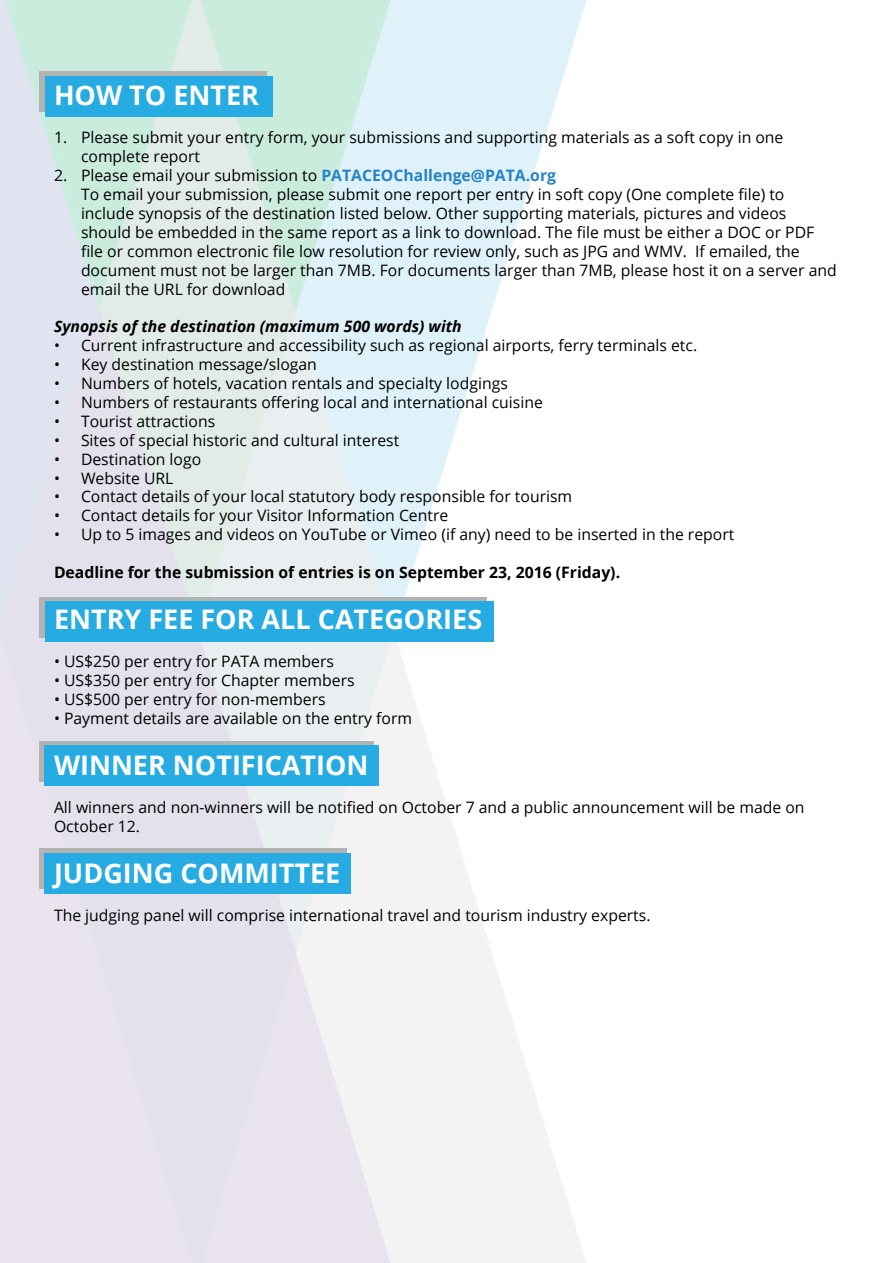
<style>
.page{position:relative;width:893px;height:1263px;background:#fff}
.page>*{position:absolute;margin:0;border:0;box-sizing:border-box;transform-origin:0 0}
.t1{font:700 27px "Open Sans";color:#fff}
.t2{font:15.75px/18.9px "Open Sans";color:#000}
.t3{font:700 15.75px "Open Sans";color:#000}
.t4{font:italic 700 15.75px "Open Sans";color:#000}
.s1{font-weight:700;color:#2683c6}
</style>
<div class="page">
<img style="left:0;top:0;width:587px;height:1263px">
<div style="left:39px;top:71px;width:227px;height:41px;background:#b3b3b3"></div>
<div style="left:45px;top:76px;width:228px;height:40px;background:#26abe2"></div>
<svg style="left:39px;top:597px;width:448px;height:40px;background:#99b1bb"></svg>
<div style="left:45px;top:602px;width:448px;height:40px;background:#26abe2"></div>
<svg style="left:39px;top:741px;width:335px;height:40px;background:#97b1bc"></svg>
<div style="left:45px;top:746px;width:334px;height:40px;background:#26abe2"></div>
<div style="left:39px;top:848px;width:307px;height:41px;background:#b3b3b3"></div>
<div style="left:45px;top:853px;width:306px;height:40px;background:#26abe2"></div>
<h1 class="t1" style="left:54px;top:77px;width:207px">HOW TO ENTER</h1>
<p class="t2" style="left:81px;top:128px;width:704px;text-indent:-27px">1. Please submit your entry form, your submissions and supporting materials as a soft copy in one complete report</p>
<p class="t2" style="left:81px;top:166px;width:757px;text-indent:-27px">2. Please email your submission to <span class="s1">PATACEOChallenge@PATA.org<br></span>To email your submission, please submit one report per entry in soft copy (One complete file) to include synopsis of the destination listed below. Other supporting materials, pictures and videos should be embedded in the same report as a link to download. The file must be either a DOC or PDF file or common electronic file low resolution for review only, such as JPG and WMV. If emailed, the document must not be larger than 7MB. For documents larger than 7MB, please host it on a server and email the URL for download</p>
<p class="t4" style="left:54px;top:315px;width:409px">Synopsis of the destination (maximum 500 words) with</p>
<p class="t2" style="left:54px;top:336px;width:645px">• Current infrastructure and accessibility such as regional airports, ferry terminals etc.</p>
<p class="t2" style="left:54px;top:355px;width:264px">• Key destination message/slogan</p>
<p class="t2" style="left:54px;top:373px;width:455px">• Numbers of hotels, vacation rentals and specialty lodgings</p>
<p class="t2" style="left:54px;top:392px;width:490px">• Numbers of restaurants offering local and international cuisine</p>
<p class="t2" style="left:54px;top:411px;width:163px">• Tourist attractions</p>
<p class="t2" style="left:54px;top:430px;width:347px">• Sites of special historic and cultural interest</p>
<p class="t2" style="left:54px;top:449px;width:149px">• Destination logo</p>
<p class="t2" style="left:54px;top:468px;width:121px">• Website URL</p>
<p class="t2" style="left:54px;top:487px;width:520px">• Contact details of your local statutory body responsible for tourism</p>
<p class="t2" style="left:54px;top:506px;width:396px">• Contact details for your Visitor Information Centre</p>
<p class="t2" style="left:54px;top:525px;width:682px">• Up to 5 images and videos on YouTube or Vimeo (if any) need to be inserted in the report</p>
<p class="t3" style="left:54px;top:561px;width:568px">Deadline for the submission of entries is on September 23, 2016 (Friday).</p>
<h1 class="t1" style="left:54px;top:600px;width:430px">ENTRY FEE FOR ALL CATEGORIES</h1>
<p class="t2" style="left:54px;top:652px;width:281px">• US$250 per entry for PATA members</p>
<p class="t2" style="left:54px;top:670px;width:302px">• US$350 per entry for Chapter members</p>
<p class="t2" style="left:54px;top:689px;width:273px">• US$500 per entry for non-members</p>
<p class="t2" style="left:54px;top:708px;width:360px">• Payment details are available on the entry form</p>
<h1 class="t1" style="left:54px;top:746px;width:316px">WINNER NOTIFICATION</h1>
<p class="t2" style="left:54px;top:797px;width:752px">All winners and non-winners will be notified on October 7 and a public announcement will be made on<br>October 12.</p>
<h1 class="t1" style="left:54px;top:854px;width:288px">JUDGING COMMITTEE</h1>
<p class="t2" style="left:54px;top:905px;width:598px">The judging panel will comprise international travel and tourism industry experts.</p>
</div>
